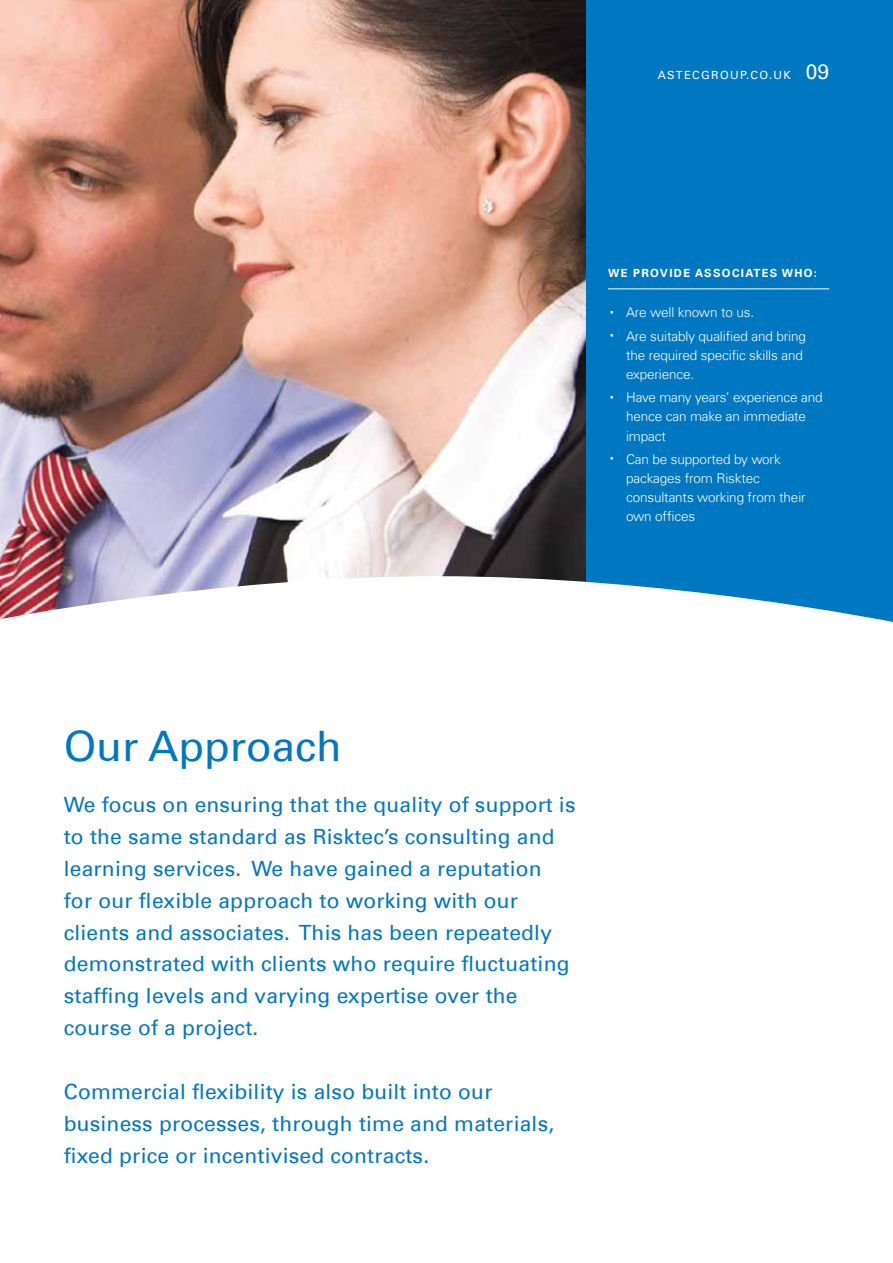
<style>
.page{position:relative;width:893px;height:1263px;background:#fff}
.page>*{position:absolute;margin:0;border:0;box-sizing:border-box;transform-origin:0 0}
.t1{font:42px "Univers Com 55 Roman";color:#0077c1}
.t2{font:21px/32px "Univers Com 55 Roman";letter-spacing:.01em;color:#0077c1}
.t3{font:300 13.5px/19.2px "Univers Com 45";letter-spacing:-.01em;color:#fff}
.t4{font:700 11.25px "Univers Com 65";letter-spacing:.12em;color:#fff}
.t5{font:11.25px "Univers Com 55 Roman";letter-spacing:.12em;color:#fff}
.s1{font-size:21px}
.s2{font-size:27px}
</style>
<div class="page">
<img style="left:0;top:0;width:586px;height:576px">
<div style="left:586px;top:0;width:307px;height:683px;background:#0077c1"></div>
<svg style="left:0;top:576px;width:893px;height:107px"></svg>
<hr style="left:608px;top:288px;width:221px;height:1px;background:#fff">
<p class="t5" style="left:658px;top:68px;width:173px">ASTECGROUP.CO.UK <span class="s1">09</span></p>
<p class="t4" style="left:608px;top:266px;width:210px">WE PROVIDE ASSOCIATES WHO:</p>
<p class="t3" style="left:608px;top:301px;width:199px;line-height:23.4px"><span class="s2">·</span> Are well known to us.<br><span class="s2">·</span> Are suitably qualified and bring</p>
<p class="t3" style="left:626px;top:345px;width:178px">the required specific skills and experience.</p>
<p class="t3" style="left:626px;top:388px;width:198px;text-indent:-18px"><span class="s2">·</span> Have many years’ experience and hence can make an immediate impact</p>
<p class="t3" style="left:626px;top:450px;width:181px;text-indent:-18px"><span class="s2">·</span> Can be supported by work packages from Risktec consultants working from their own offices</p>
<h1 class="t1" style="left:64px;top:721px;width:279px">Our Approach</h1>
<p class="t2" style="left:64px;top:788px;width:513px">We focus on ensuring that the quality of support is to the same standard as Risktec’s consulting and learning services. We have gained a reputation<br>for our flexible approach to working with our clients and associates. This has been repeatedly demonstrated with clients who require fluctuating staffing levels and varying expertise over the course of a project.</p>
<p class="t2" style="left:64px;top:1076px;width:492px">Commercial flexibility is also built into our business processes, through time and materials, fixed price or incentivised contracts.</p>
</div>
